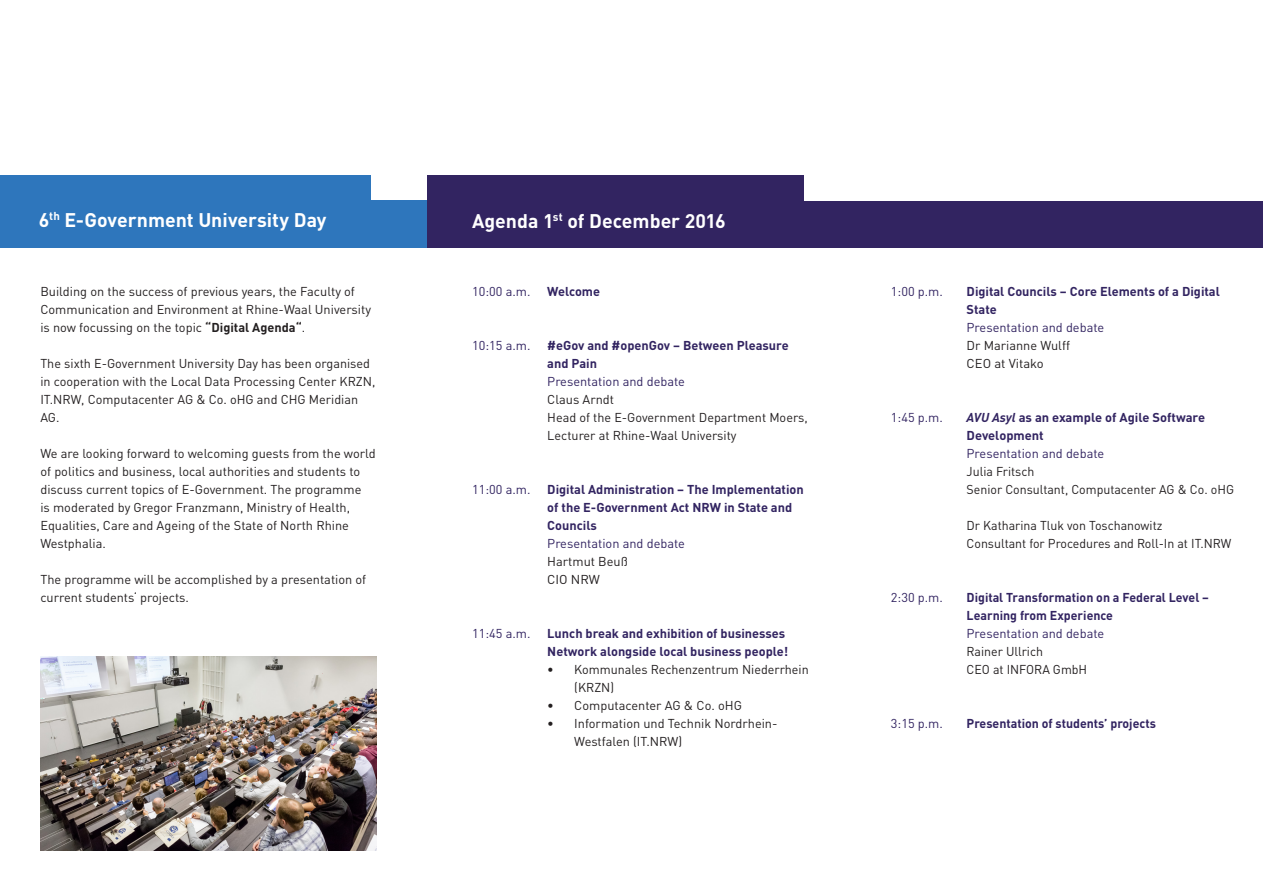
<style>
.page{position:relative;width:1263px;height:893px;background:#fff}
.page>*{position:absolute;margin:0;border:0;box-sizing:border-box;transform-origin:0 0}
.t1{font:700 19.5px "DINOT";color:#fff}
.t2{font:12.75px/18px "DINOT";color:#231f20}
.t3{font:700 12.75px/18px "DINOT";color:#322461}
.t4{font:12.75px "DINOT";color:#322461}
.s1{font-weight:700}
.s2{font-style:italic}
</style>
<div class="page">
<div style="left:0;top:175px;width:436px;height:72px;background:#2e76bc"></div>
<div style="left:371px;top:171px;width:56px;height:29px;background:#fff"></div>
<div style="left:427px;top:175px;width:377px;height:72px;background:#322461"></div>
<div style="left:510px;top:201px;width:753px;height:46px;background:#322461"></div>
<img style="left:40px;top:656px;width:336px;height:194px">
<p class="t1" style="left:39px;top:207px;width:289px">6<sup>th</sup> E-Government University Day</p>
<p class="t2" style="left:40px;top:282px;width:332px">Building on the success of previous years, the Faculty of<br>Communication and Environment at Rhine-Waal University is now focussing on the topic <span class="s1">“Digital Agenda“</span>.</p>
<p class="t2" style="left:40px;top:354px;width:337px">The sixth E-Government University Day has been organised in cooperation with the Local Data Processing Center KRZN, IT.NRW, Computacenter AG &amp; Co. oHG and CHG Meridian AG.</p>
<p class="t2" style="left:40px;top:444px;width:337px">We are looking forward to welcoming guests from the world of politics and business, local authorities and students to discuss current topics of E-Government. The programme<br>is moderated by Gregor Franzmann, Ministry of Health, Equalities, Care and Ageing of the State of North Rhine Westphalia.</p>
<p class="t2" style="left:40px;top:570px;width:327px">The programme will be accomplished by a presentation of current students‘ projects.</p>
<p class="t1" style="left:472px;top:208px;width:255px">Agenda 1<sup>st</sup> of December 2016</p>
<p class="t4" style="left:472px;top:283px;width:60px">10:00 a.m.</p>
<p class="t3" style="left:547px;top:282px;width:54px">Welcome</p>
<p class="t4" style="left:472px;top:337px;width:60px">10:15 a.m.</p>
<p class="t3" style="left:547px;top:336px;width:243px">#eGov and #openGov – Between Pleasure and Pain</p>
<p class="t4" style="left:547px;top:373px;width:139px">Presentation and debate</p>
<p class="t2" style="left:547px;top:390px;width:68px">Claus Arndt</p>
<p class="t2" style="left:547px;top:408px;width:262px">Head of the E-Government Department Moers,<br>Lecturer at Rhine-Waal University</p>
<p class="t4" style="left:472px;top:481px;width:60px">11:00 a.m.</p>
<p class="t3" style="left:547px;top:480px;width:258px">Digital Administration – The Implementation of the E-Government Act NRW in State and<br>Councils</p>
<p class="t4" style="left:547px;top:535px;width:139px">Presentation and debate</p>
<p class="t2" style="left:547px;top:552px;width:82px">Hartmut Beuß</p>
<p class="t2" style="left:547px;top:570px;width:54px">CIO NRW</p>
<p class="t4" style="left:472px;top:625px;width:60px">11:45 a.m.</p>
<p class="t3" style="left:547px;top:624px;width:242px">Lunch break and exhibition of businesses<br>Network alongside local business people!</p>
<p class="t2" style="left:574px;top:660px;width:236px;text-indent:-27px">• Kommunales Rechenzentrum Niederrhein (KRZN)</p>
<p class="t2" style="left:547px;top:696px;width:196px">• Computacenter AG &amp; Co. oHG</p>
<p class="t2" style="left:574px;top:714px;width:205px;text-indent:-27px">• Information und Technik Nordrhein-<br>Westfalen (IT.NRW)</p>
<p class="t4" style="left:891px;top:283px;width:53px">1:00 p.m.</p>
<p class="t3" style="left:966px;top:282px;width:255px">Digital Councils – Core Elements of a Digital<br>State</p>
<p class="t4" style="left:966px;top:319px;width:139px">Presentation and debate</p>
<p class="t2" style="left:966px;top:336px;width:105px">Dr Marianne Wulff</p>
<p class="t2" style="left:966px;top:354px;width:78px">CEO at Vitako</p>
<p class="t4" style="left:891px;top:409px;width:53px">1:45 p.m.</p>
<p class="t3" style="left:966px;top:408px;width:240px"><span class="s2">AVU Asyl</span> as an example of Agile Software<br>Development</p>
<p class="t4" style="left:966px;top:445px;width:139px">Presentation and debate</p>
<p class="t2" style="left:966px;top:462px;width:269px">Julia Fritsch<br>Senior Consultant, Computacenter AG &amp; Co. oHG</p>
<p class="t2" style="left:966px;top:516px;width:266px">Dr Katharina Tluk von Toschanowitz<br>Consultant for Procedures and Roll-In at IT.NRW</p>
<p class="t4" style="left:891px;top:589px;width:53px">2:30 p.m.</p>
<p class="t3" style="left:966px;top:588px;width:244px">Digital Transformation on a Federal Level –</p>
<p class="t3" style="left:966px;top:606px;width:148px">Learning from Experience</p>
<p class="t4" style="left:966px;top:625px;width:139px">Presentation and debate</p>
<p class="t2" style="left:966px;top:642px;width:78px">Rainer Ullrich</p>
<p class="t2" style="left:966px;top:660px;width:122px">CEO at INFORA GmbH</p>
<p class="t4" style="left:891px;top:715px;width:53px">3:15 p.m.</p>
<p class="t3" style="left:966px;top:714px;width:191px">Presentation of students’ projects</p>
</div>
